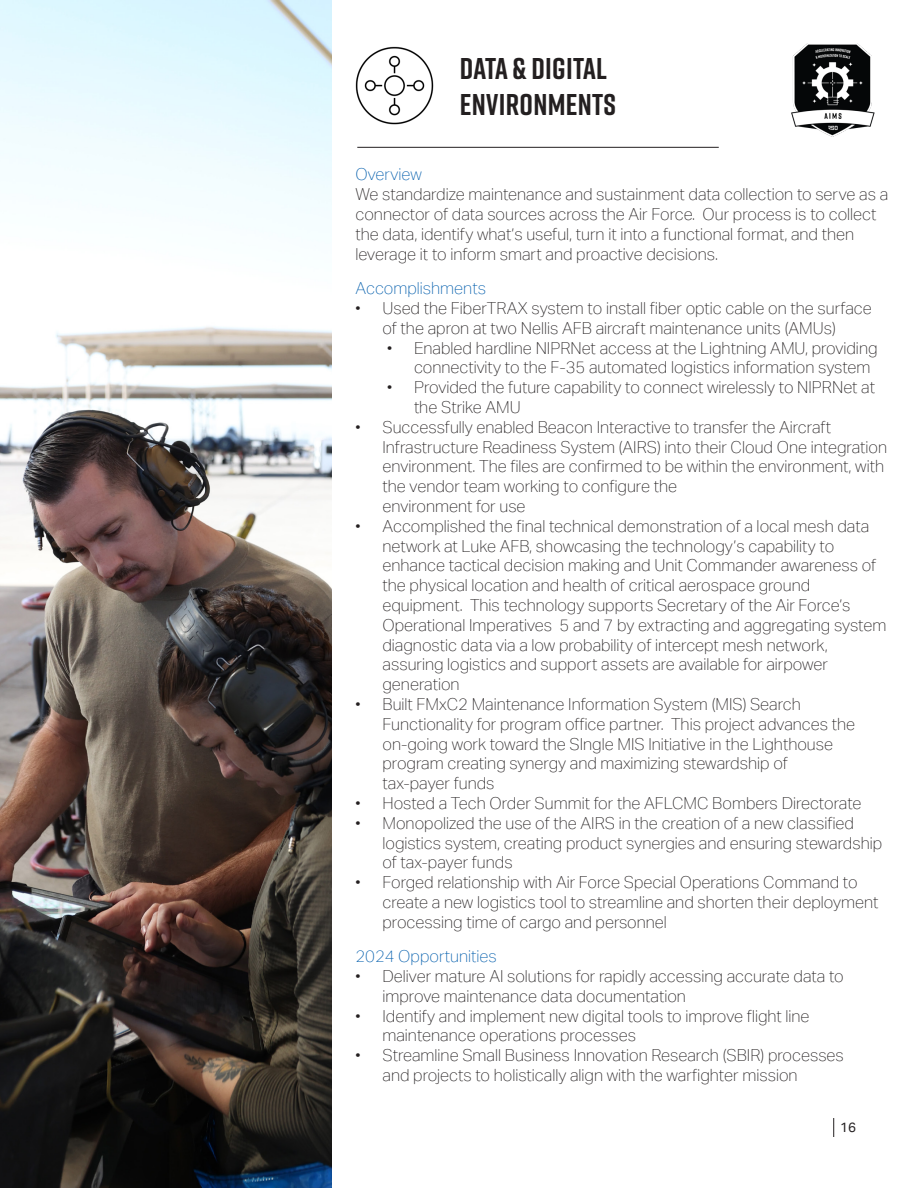
<style>
.page{position:relative;width:918px;height:1188px;background:#fff}
.page>*{position:absolute;margin:0;border:0;box-sizing:border-box;transform-origin:0 0}
.t1{font:700 30px "Rift";letter-spacing:.01em;color:#231f20}
.t2{font:100 16.5px/19.8px "Aktiv Grotesk";color:#231f20}
.t3{font:100 16.5px "Aktiv Grotesk";color:#015dac}
.t4{font:13.5px "Aktiv Grotesk";color:#231f20}
</style>
<div class="page">
<svg style="left:833px;top:1118px;width:1px;height:19px"></svg>
<img style="left:0;top:0;width:332px;height:1188px">
<img style="left:791px;top:44px;width:84px;height:93px">
<hr style="left:357px;top:147px;width:362px;height:1px;background:#231f20">
<img style="left:355px;top:46px;width:79px;height:79px">
<p class="t1" style="left:460px;top:47px;width:149px">DATA &amp; DIGITAL</p>
<p class="t1" style="left:460px;top:83px;width:158px">ENVIRONMENTS</p>
<p class="t3" style="left:356px;top:165px;width:68px">Overview</p>
<p class="t2" style="left:356px;top:185px;width:534px">We standardize maintenance and sustainment data collection to serve as a connector of data sources across the Air Force. Our process is to collect the data, identify what’s useful, turn it into a functional format, and then leverage it to inform smart and proactive decisions.</p>
<p class="t3" style="left:356px;top:279px;width:132px">Accomplishments</p>
<p class="t2" style="left:356px;top:298px;width:518px;text-align:center">• Used the FiberTRAX system to install fiber optic cable on the surface of the apron at two Nellis AFB aircraft maintenance units (AMUs)</p>
<p class="t2" style="left:414px;top:338px;width:465px;text-indent:-27px">• Enabled hardline NIPRNet access at the Lightning AMU, providing connectivity to the F-35 automated logistics information system</p>
<p class="t2" style="left:414px;top:377px;width:463px;text-indent:-27px">• Provided the future capability to connect wirelessly to NIPRNet at the Strike AMU</p>
<p class="t2" style="left:382px;top:417px;width:506px;text-indent:-27px">• Successfully enabled Beacon Interactive to transfer the Aircraft Infrastructure Readiness System (AIRS) into their Cloud One integration environment. The files are confirmed to be within the environment, with the vendor team working to configure the<br>environment for use</p>
<p class="t2" style="left:382px;top:516px;width:505px;text-indent:-27px">• Accomplished the final technical demonstration of a local mesh data network at Luke AFB, showcasing the technology’s capability to enhance tactical decision making and Unit Commander awareness of the physical location and health of critical aerospace ground equipment. This technology supports Secretary of the Air Force’s Operational Imperatives 5 and 7 by extracting and aggregating system diagnostic data via a low probability of intercept mesh network, assuring logistics and support assets are available for airpower generation</p>
<p class="t2" style="left:382px;top:694px;width:474px;text-indent:-27px">• Built FMxC2 Maintenance Information System (MIS) Search Functionality for program office partner. This project advances the on-going work toward the SIngle MIS Initiative in the Lighthouse program creating synergy and maximizing stewardship of tax-payer funds</p>
<p class="t2" style="left:356px;top:793px;width:508px">• Hosted a Tech Order Summit for the AFLCMC Bombers Directorate</p>
<p class="t2" style="left:382px;top:813px;width:501px;text-indent:-27px">• Monopolized the use of the AIRS in the creation of a new classified logistics system, creating product synergies and ensuring stewardship of tax-payer funds</p>
<p class="t2" style="left:382px;top:872px;width:498px;text-indent:-27px">• Forged relationship with Air Force Special Operations Command to create a new logistics tool to streamline and shorten their deployment processing time of cargo and personnel</p>
<p class="t3" style="left:356px;top:947px;width:143px">2024 Opportunities</p>
<p class="t2" style="left:382px;top:966px;width:463px;text-indent:-27px">• Deliver mature AI solutions for rapidly accessing accurate data to improve maintenance data documentation</p>
<p class="t2" style="left:382px;top:1006px;width:429px;text-indent:-27px">• Identify and implement new digital tools to improve flight line maintenance operations processes</p>
<p class="t2" style="left:382px;top:1046px;width:463px;text-indent:-27px">• Streamline Small Business Innovation Research (SBIR) processes and projects to holistically align with the warfighter mission</p>
<p class="t4" style="left:840px;top:1120px;width:17px">16</p>
</div>
